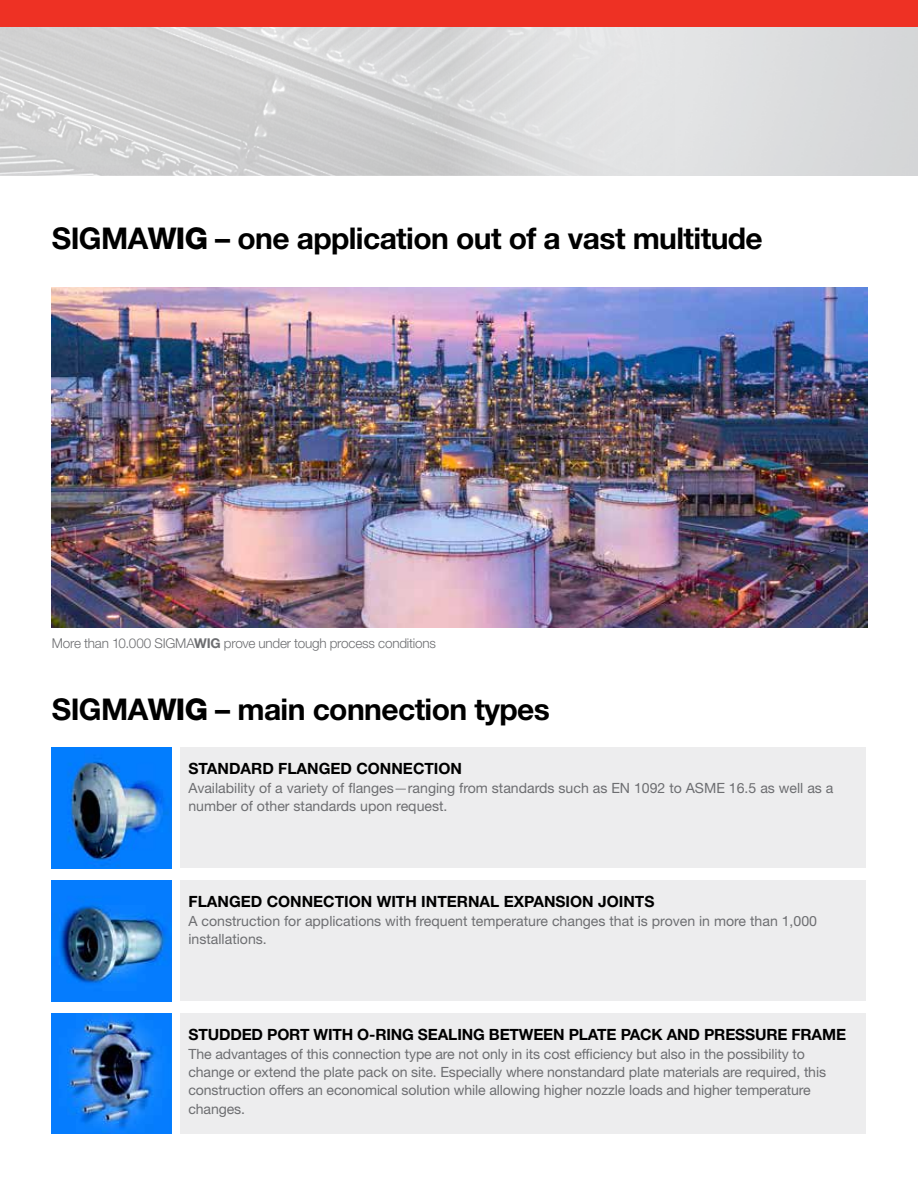
<style>
.page{position:relative;width:918px;height:1188px;background:#fff}
.page>*{position:absolute;margin:0;border:0;box-sizing:border-box;transform-origin:0 0}
.t1{font:700 30px "Helvetica Neue LT Std";letter-spacing:-.02em;color:#000}
.t2{font:700 15.45px "Helvetica Neue LT Std";color:#000}
.t3{font:14.1px/18.3px "Helvetica Neue LT Std";letter-spacing:-.01em;color:#6d6e71}
.t4{font:300 13.5px "Helvetica Neue LT Std";letter-spacing:-.015em;color:#6d6e71}
.s1{font-weight:800}
.s2{font-weight:700}
.s3{font-weight:300}
</style>
<div class="page">
<img style="left:0;top:27px;width:718px;height:149px">
<div style="left:0;top:0;width:918px;height:27px;background:#ee3124"></div>
<img style="left:52px;top:288px;width:815px;height:340px">
<div style="left:180px;top:748px;width:686px;height:120px;background:#ededee"></div>
<div style="left:180px;top:881px;width:686px;height:120px;background:#ededee"></div>
<div style="left:180px;top:1013px;width:686px;height:121px;background:#ededee"></div>
<img style="left:52px;top:748px;width:120px;height:120px">
<img style="left:52px;top:881px;width:120px;height:120px">
<img style="left:52px;top:1013px;width:120px;height:121px">
<h1 class="t1" style="left:52px;top:220px;width:713px">SIGMA<span class="s1">WIG</span> – one application out of a vast multitude</h1>
<p class="t4" style="left:52px;top:634px;width:386px">More than 10.000 SIGMA<span class="s2">WIG</span> prove under tough process conditions</p>
<h1 class="t1" style="left:52px;top:690px;width:499px">SIGMA<span class="s1">WIG</span> – main connection types</h1>
<p class="t2" style="left:188px;top:759px;width:275px">STANDARD FLANGED CONNECTION</p>
<p class="t3" style="left:188px;top:778px;width:647px">Availability of a variety of flanges<span class="s3">—</span>ranging from standards such as EN 1092 to ASME 16.5 as well as a number of other standards upon request.</p>
<p class="t2" style="left:188px;top:892px;width:467px">FLANGED CONNECTION WITH INTERNAL EXPANSION JOINTS</p>
<p class="t3" style="left:188px;top:911px;width:630px">A construction for applications with frequent temperature changes that is proven in more than 1,000 installations.</p>
<p class="t2" style="left:188px;top:1025px;width:659px">STUDDED PORT WITH O-RING SEALING BETWEEN PLATE PACK AND PRESSURE FRAME</p>
<p class="t3" style="left:188px;top:1044px;width:639px">The advantages of this connection type are not only in its cost efficiency but also in the possibility to change or extend the plate pack on site. Especially where nonstandard plate materials are required, this construction offers an economical solution while allowing higher nozzle loads and higher temperature changes.</p>
</div>
